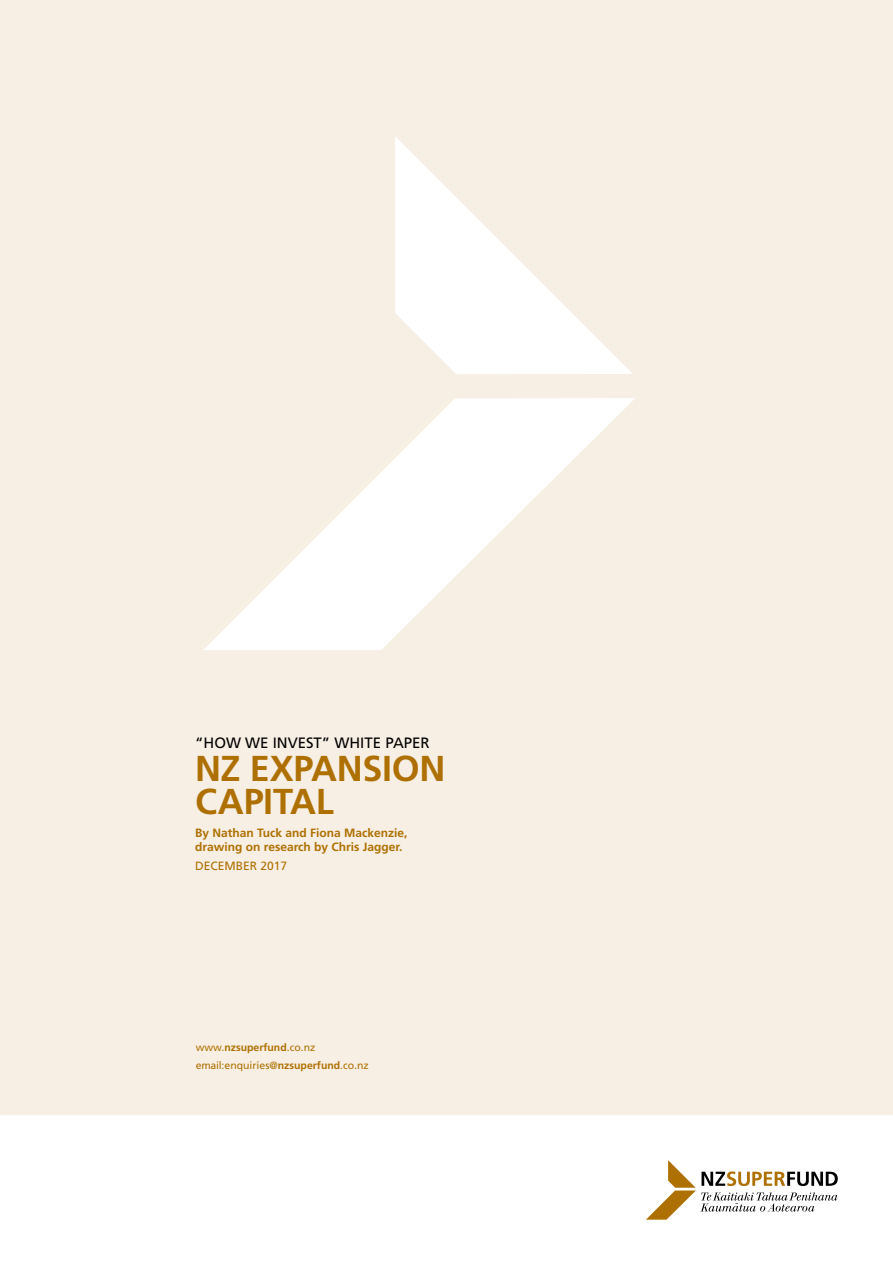
<style>
.page{position:relative;width:893px;height:1263px;background:#fff}
.page>*{position:absolute;margin:0;border:0;box-sizing:border-box;transform-origin:0 0}
.t1{font:700 36px/33px "Frutiger";letter-spacing:-.01em;color:#ae7001}
.t2{font:15px "Frutiger";color:#000}
.t3{font:700 12px/14.4px "Frutiger";color:#ae7001}
.t4{font:12px "Frutiger";color:#ae7001}
.t5{font:10.5px/18px "Frutiger";color:#ae7001}
.s1{font-weight:700}
</style>
<div class="page">
<div style="left:0;top:0;width:893px;height:1114px;background:#f8efe4"></div>
<svg style="left:395px;top:136px;width:238px;height:238px"></svg>
<svg style="left:204px;top:398px;width:431px;height:252px"></svg>
<svg style="left:646px;top:1160px;width:192px;height:60px"></svg>
<p class="t2" style="left:195px;top:734px;width:236px">“HOW WE INVEST” WHITE PAPER</p>
<h1 class="t1" style="left:195px;top:751px;width:252px">NZ EXPANSION<br>CAPITAL</h1>
<p class="t3" style="left:195px;top:825px;width:214px">By Nathan Tuck and Fiona Mackenzie, drawing on research by Chris Jagger.</p>
<p class="t4" style="left:195px;top:859px;width:94px">DECEMBER 2017</p>
<p class="t5" style="left:196px;top:1038px;width:175px">www.<span class="s1">nzsuperfund</span>.co.nz email:enquiries@<span class="s1">nzsuperfund</span>.co.nz</p>
</div>
